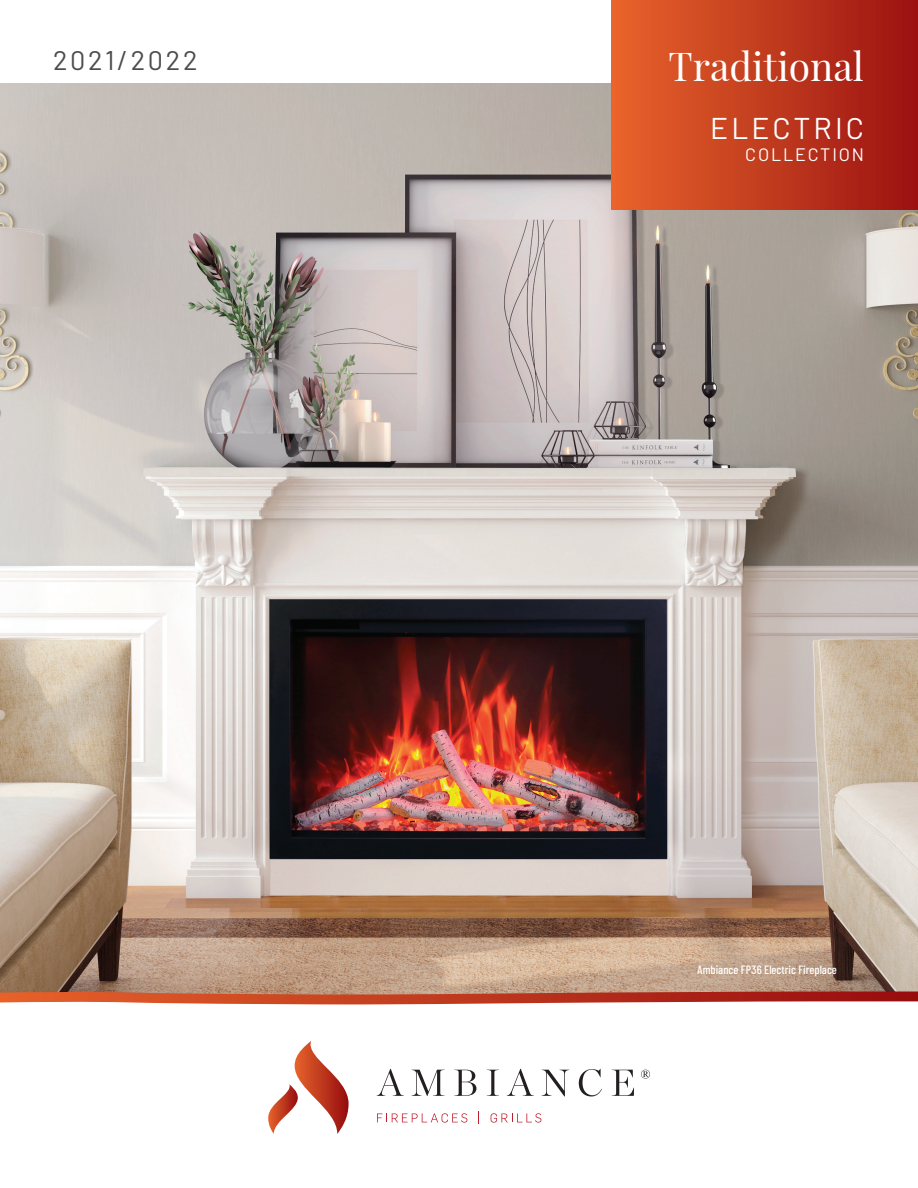
<style>
.page{position:relative;width:918px;height:1188px;background:#fff}
.page>*{position:absolute;margin:0;border:0;box-sizing:border-box;transform-origin:0 0}
.t1{font:39px "Playfair Display";color:#fff}
.t2{font:30px "Barlow";letter-spacing:.1em;color:#fff}
.t3{font:27px "Barlow";letter-spacing:.1em;color:#4b4c4d}
.t4{font:18px "Barlow";letter-spacing:.1em;color:#fff}
.t5{font:500 12px "Barlow Condensed";color:#fff}
</style>
<div class="page">
<img style="left:0;top:83px;width:918px;height:909px">
<div style="left:611px;top:0;width:307px;height:210px;background:linear-gradient(to right,#e9652b,#9b1211)"></div>
<svg style="left:0;top:992px;width:918px;height:12px;background:#c5543d"></svg>
<svg style="left:268px;top:1041px;width:81px;height:93px"></svg>
<svg style="left:377px;top:1069px;width:27px;height:27px"></svg>
<svg style="left:412px;top:1070px;width:33px;height:26px"></svg>
<svg style="left:454px;top:1070px;width:22px;height:26px"></svg>
<svg style="left:487px;top:1070px;width:12px;height:26px"></svg>
<svg style="left:507px;top:1069px;width:27px;height:27px"></svg>
<svg style="left:542px;top:1070px;width:27px;height:26px"></svg>
<svg style="left:579px;top:1069px;width:23px;height:27px"></svg>
<svg style="left:612px;top:1070px;width:22px;height:26px"></svg>
<svg style="left:377px;top:1113px;width:90px;height:10px"></svg>
<svg style="left:478px;top:1112px;width:1px;height:12px"></svg>
<svg style="left:491px;top:1113px;width:50px;height:10px"></svg>
<svg style="left:641px;top:1070px;width:9px;height:9px"></svg>
<h3 class="t3" style="left:53px;top:40px;width:146px">2021/2022</h3>
<h1 class="t1" style="left:668px;top:36px;width:197px">Traditional</h1>
<h2 class="t2" style="left:710px;top:107px;width:155px">ELECTRIC</h2>
<h3 class="t4" style="left:745px;top:141px;width:120px">COLLECTION</h3>
<p class="t5" style="left:697px;top:962px;width:141px">Ambiance FP36 Electric Fireplace</p>
</div>
